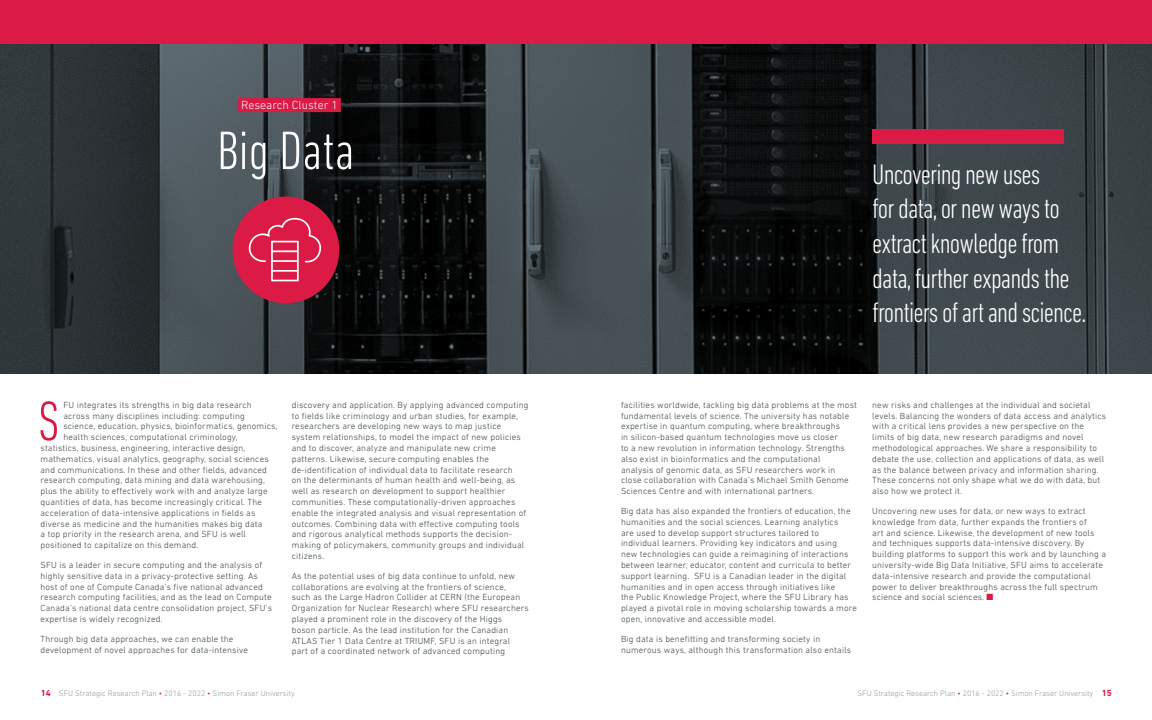
<style>
.page{position:relative;width:1152px;height:720px;background:#fff}
.page>*{position:absolute;margin:0;border:0;box-sizing:border-box;transform-origin:0 0}
.t1{font:300 condensed 56.6px "DIN Next LT Pro";color:#db1a45}
.t2{font:300 condensed 55px "DIN Next LT Pro";color:#fff}
.t3{font:300 condensed 28.8px/34.6px "DIN Next LT Pro";letter-spacing:-.03em;color:#fff}
.t4{font:300 12px "DIN Next LT Pro";color:#fff}
.t5{font:300 9px/10.8px "DIN Next LT Pro";letter-spacing:.02em;color:#384044}
.t6{font:300 8px "DIN Next LT Pro";color:#92979b}
.s1{color:#db1a45}
.s2{font-weight:700;font-size:9px;color:#db1a45}
</style>
<div class="page">
<img style="left:0;top:43px;width:1152px;height:331px">
<div style="left:0;top:0;width:1152px;height:43px;background:#db1a45"></div>
<div style="left:238px;top:98px;width:103px;height:14px;background:#db1a45"></div>
<div style="left:233px;top:197px;width:106px;height:106px;background:#db1a45;border-radius:50%"></div>
<svg style="left:249px;top:218px;width:72px;height:63px"></svg>
<div style="left:872px;top:129px;width:192px;height:14px;background:#db1a45"></div>
<h3 class="t4" style="left:241px;top:98px;width:98px">Research Cluster 1</h3>
<h2 class="t2" style="left:217px;top:119px;width:139px">Big Data</h2>
<h1 class="t1" style="left:38px;top:389px;width:23px">S</h1>
<p class="t5" style="left:63px;top:399px;width:190px">FU integrates its strengths in big data research</p>
<p class="t5" style="left:63px;top:410px;width:183px">across many disciplines including: computing</p>
<p class="t5" style="left:63px;top:421px;width:216px">science, education, physics, bioinformatics, genomics,</p>
<p class="t5" style="left:63px;top:432px;width:176px">health sciences, computational criminology,</p>
<p class="t5" style="left:41px;top:442px;width:206px">statistics, business, engineering, interactive design,</p>
<p class="t5" style="left:41px;top:453px;width:230px">mathematics, visual analytics, geography, social sciences</p>
<p class="t5" style="left:41px;top:464px;width:228px">and communications. In these and other fields, advanced</p>
<p class="t5" style="left:41px;top:475px;width:226px">research computing, data mining and data warehousing,</p>
<p class="t5" style="left:41px;top:486px;width:229px">plus the ability to effectively work with and analyze large</p>
<p class="t5" style="left:41px;top:496px;width:223px">quantities of data, has become increasingly critical. The</p>
<p class="t5" style="left:41px;top:507px;width:216px">acceleration of data-intensive applications in fields as</p>
<p class="t5" style="left:41px;top:518px;width:224px">diverse as medicine and the humanities makes big data</p>
<p class="t5" style="left:41px;top:529px;width:207px">a top priority in the research arena, and SFU is well</p>
<p class="t5" style="left:41px;top:540px;width:160px">positioned to capitalize on this demand.</p>
<p class="t5" style="left:41px;top:559px;width:233px">SFU is a leader in secure computing and the analysis of highly sensitive data in a privacy-protective setting. As host of one of Compute Canada’s five national advanced research computing facilities, and as the lead on Compute Canada’s national data centre consolidation project, SFU’s expertise is widely recognized.</p>
<p class="t5" style="left:41px;top:633px;width:209px">Through big data approaches, we can enable the development of novel approaches for data-intensive</p>
<p class="t5" style="left:292px;top:399px;width:238px">discovery and application. By applying advanced computing to fields like criminology and urban studies, for example, researchers are developing new ways to map justice system relationships, to model the impact of new policies and to discover, analyze and manipulate new crime patterns. Likewise, secure computing enables the de-identification of individual data to facilitate research<br>on the determinants of human health and well-being, as well as research on development to support healthier communities. These computationally-driven approaches enable the integrated analysis and visual representation of outcomes. Combining data with effective computing tools and rigorous analytical methods supports the decision&shy;making of policymakers, community groups and individual citizens.</p>
<p class="t5" style="left:292px;top:570px;width:239px">As the potential uses of big data continue to unfold, new collaborations are evolving at the frontiers of science,<br>such as the Large Hadron Collider at CERN (the European Organization for Nuclear Research) where SFU researchers played a prominent role in the discovery of the Higgs<br>boson particle. As the lead institution for the Canadian ATLAS Tier 1 Data Centre at TRIUMF, SFU is an integral<br>part of a coordinated network of advanced computing</p>
<h3 class="t3" style="left:872px;top:157px;width:216px">Uncovering new uses<br>for data, or new ways to extract knowledge from data, further expands the frontiers of art and science.</h3>
<p class="t5" style="left:621px;top:399px;width:238px">facilities worldwide, tackling big data problems at the most fundamental levels of science. The university has notable expertise in quantum computing, where breakthroughs<br>in silicon-based quantum technologies move us closer<br>to a new revolution in information technology. Strengths also exist in bioinformatics and the computational<br>analysis of genomic data, as SFU researchers work in close collaboration with Canada’s Michael Smith Genome Sciences Centre and with international partners.</p>
<p class="t5" style="left:621px;top:505px;width:237px">Big data has also expanded the frontiers of education, the humanities and the social sciences. Learning analytics<br>are used to develop support structures tailored to individual learners. Providing key indicators and using<br>new technologies can guide a reimagining of interactions between learner, educator, content and curricula to better support learning. SFU is a Canadian leader in the digital humanities and in open access through initiatives like<br>the Public Knowledge Project, where the SFU Library has played a pivotal role in moving scholarship towards a more open, innovative and accessible model.</p>
<p class="t5" style="left:621px;top:633px;width:232px">Big data is benefitting and transforming society in numerous ways, although this transformation also entails</p>
<p class="t5" style="left:872px;top:399px;width:236px">new risks and challenges at the individual and societal levels. Balancing the wonders of data access and analytics with a critical lens provides a new perspective on the limits of big data, new research paradigms and novel methodological approaches. We share a responsibility to debate the use, collection and applications of data, as well as the balance between privacy and information sharing.<br>These concerns not only shape what we do with data, but also how we protect it.</p>
<p class="t5" style="left:872px;top:505px;width:235px">Uncovering new uses for data, or new ways to extract knowledge from data, further expands the frontiers of<br>art and science. Likewise, the development of new tools and techniques supports data-intensive discovery. By building platforms to support this work and by launching a university-wide Big Data Initiative, SFU aims to accelerate data-intensive research and provide the computational power to deliver breakthroughs across the full spectrum science and social sciences. <span class="s1">■</span></p>
<p class="t6" style="left:41px;top:688px;width:256px"><span class="s2">14</span> SFU Strategic Research Plan <span class="s1">•</span> 2016 - 2022 <span class="s1">•</span> Simon Fraser University</p>
<p class="t6" style="left:858px;top:688px;width:256px">SFU Strategic Research Plan <span class="s1">•</span> 2016 - 2022 <span class="s1">•</span> Simon Fraser University <span class="s2">15</span></p>
</div>
